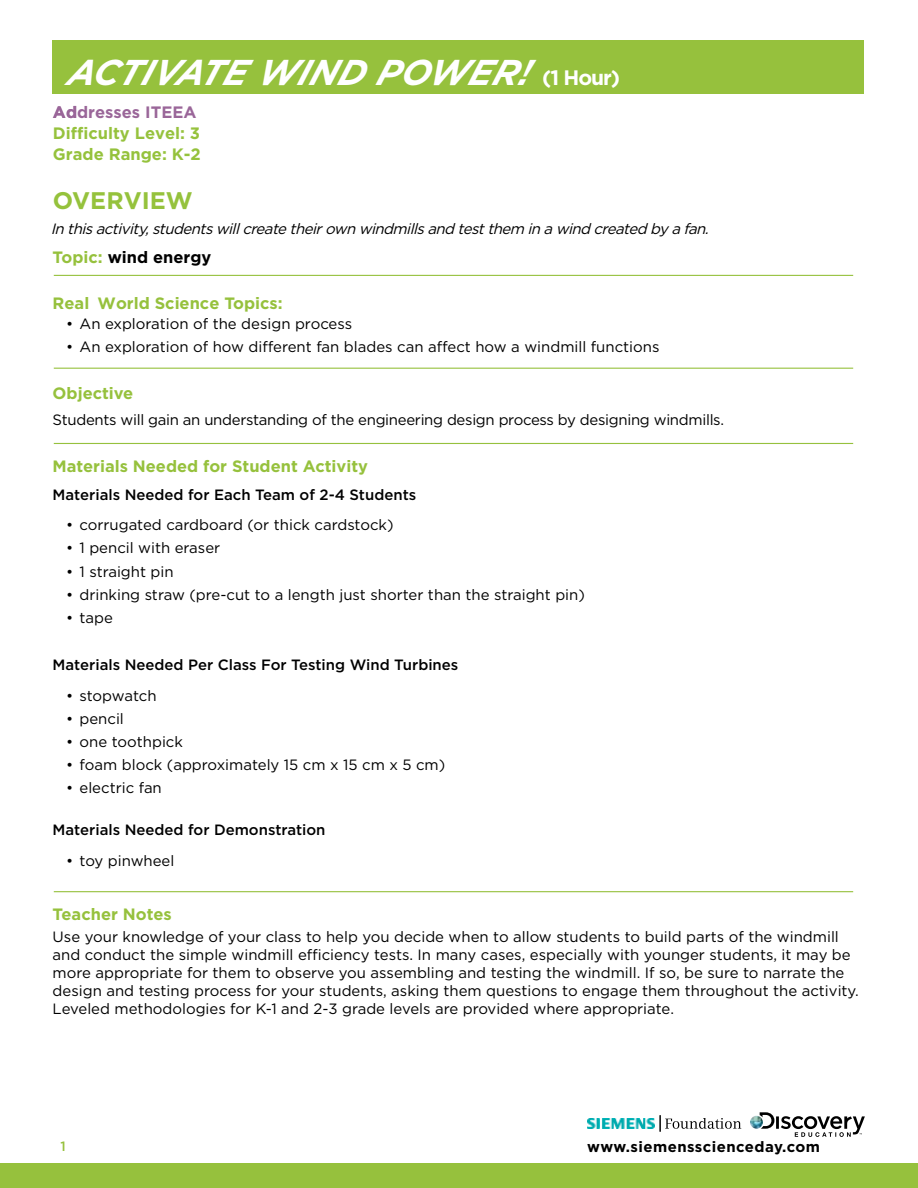
<style>
.page{position:relative;width:918px;height:1188px;background:#fff}
.page>*{position:absolute;margin:0;border:0;box-sizing:border-box;transform-origin:0 0}
.t1{font:italic 700 35.85px "Gotham";color:#fff}
.t2{font:700 24px "Gotham";color:#95c23c}
.t3{font:700 16.5px "Gotham";color:#96c13d}
.t4{font:700 16.5px "Gotham";color:#96c23d}
.t5{font:700 16.5px "Gotham";color:#000}
.t6{font:700 16.5px "Gotham";color:#9a6699}
.t7{font:700 16.5px "Gotham";color:#95c23c}
.t8{font:15px/18px "Gotham";color:#000}
.t9{font:500 15px "Gotham";color:#000}
.t10{font:italic 15px "Gotham";color:#000}
.t11{font:15px "Gotham";letter-spacing:-.02em;color:#000}
.t12{font:700 15px "Gotham";letter-spacing:.03em;color:#000}
.t13{font:500 13.5px "Gotham";color:#96c13d}
.s1{font-style:normal;font-size:20.85px}
.s2{color:#96c13d}
</style>
<div class="page">
<div style="left:53px;top:40px;width:811px;height:54px;background:#96c13d"></div>
<div style="left:0;top:1164px;width:918px;height:24px;background:#96c13d"></div>
<svg style="left:750px;top:1112px;width:115px;height:25px"></svg>
<img style="left:587px;top:1118px;width:68px;height:11px">
<svg style="left:660px;top:1115px;width:81px;height:17px"></svg>
<hr style="left:54px;top:275px;width:799px;height:1px;background:#96c13d">
<hr style="left:54px;top:368px;width:799px;height:1px;background:#96c13d">
<hr style="left:54px;top:443px;width:799px;height:1px;background:#96c13d">
<hr style="left:54px;top:891px;width:799px;height:1px;background:#96c13d">
<h1 class="t1" style="left:66px;top:49px;width:556px">ACTIVATE WIND POWER! <span class="s1">(1 Hour)</span></h1>
<p class="t6" style="left:53px;top:102px;width:145px">Ad dresses ITEEA</p>
<p class="t4" style="left:53px;top:124px;width:149px">Difficulty Level: 3</p>
<p class="t7" style="left:53px;top:145px;width:149px">Grade Range: K-2</p>
<h2 class="t2" style="left:53px;top:187px;width:141px">OVERVIEW</h2>
<p class="t10" style="left:51px;top:219px;width:664px">Inthisactivity,studentswillcreatetheirownwindmillsandtestthem inawindcreatedbyafan.</p>
<p class="t5" style="left:53px;top:248px;width:160px"><span class="s2">Topic:</span> wind energy</p>
<p class="t3" style="left:53px;top:294px;width:232px">Real World Science Topics:</p>
<p class="t8" style="left:66px;top:315px;width:288px">• An exploration of the design process</p>
<p class="t8" style="left:66px;top:338px;width:595px">• An exploration of how different fan blades can affect how a windmill functions</p>
<p class="t3" style="left:53px;top:383px;width:82px">Objective</p>
<p class="t11" style="left:53px;top:410px;width:673px">Students will gain an understanding of the engineering design process by designing windmills.</p>
<p class="t3" style="left:53px;top:457px;width:317px">Materials Needed for Student Activity</p>
<p class="t9" style="left:53px;top:485px;width:365px">Materials Needed for Each Team of 2-4 Students</p>
<p class="t8" style="left:66px;top:516px;width:329px">• corrugated cardboard (or thick cardstock)</p>
<p class="t8" style="left:66px;top:539px;width:156px">• 1 pencil with eraser</p>
<p class="t8" style="left:66px;top:562px;width:109px">• 1 straight pin</p>
<p class="t8" style="left:66px;top:585px;width:520px">• drinking straw (pre-cut to a length just shorter than the straight pin)</p>
<p class="t8" style="left:66px;top:608px;width:48px">• tape</p>
<p class="t9" style="left:53px;top:655px;width:407px">Materials Needed Per Class For Testing Wind Turbines</p>
<p class="t8" style="left:66px;top:686px;width:92px">• stopwatch</p>
<p class="t8" style="left:66px;top:710px;width:59px">• pencil</p>
<p class="t8" style="left:66px;top:733px;width:118px">• one toothpick</p>
<p class="t8" style="left:66px;top:756px;width:381px">• foam block (approximately 15 cm x 15 cm x 5 cm)</p>
<p class="t8" style="left:66px;top:779px;width:97px">• electric fan</p>
<p class="t9" style="left:53px;top:820px;width:274px">Materials Needed for Demonstration</p>
<p class="t8" style="left:66px;top:851px;width:110px">• toy pinwheel</p>
<p class="t3" style="left:53px;top:904px;width:121px">Teacher Notes</p>
<p class="t8" style="left:53px;top:927px;width:808px">Use your knowledge of your class to help you decide when to allow students to build parts of the windmill and conduct the simple windmill efficiency tests. In many cases, especially with younger students, it may be more appropriate for them to observe you assembling and testing the windmill. If so, be sure to narrate the design and testing process for your students, asking them questions to engage them throughout the activity.<br>Leveled methodologies for K-1 and 2-3 grade levels are provided where appropriate.</p>
<p class="t13" style="left:60px;top:1138px;width:7px">1</p>
<p class="t12" style="left:587px;top:1138px;width:234px">www.siemensscienceday.com</p>
</div>
